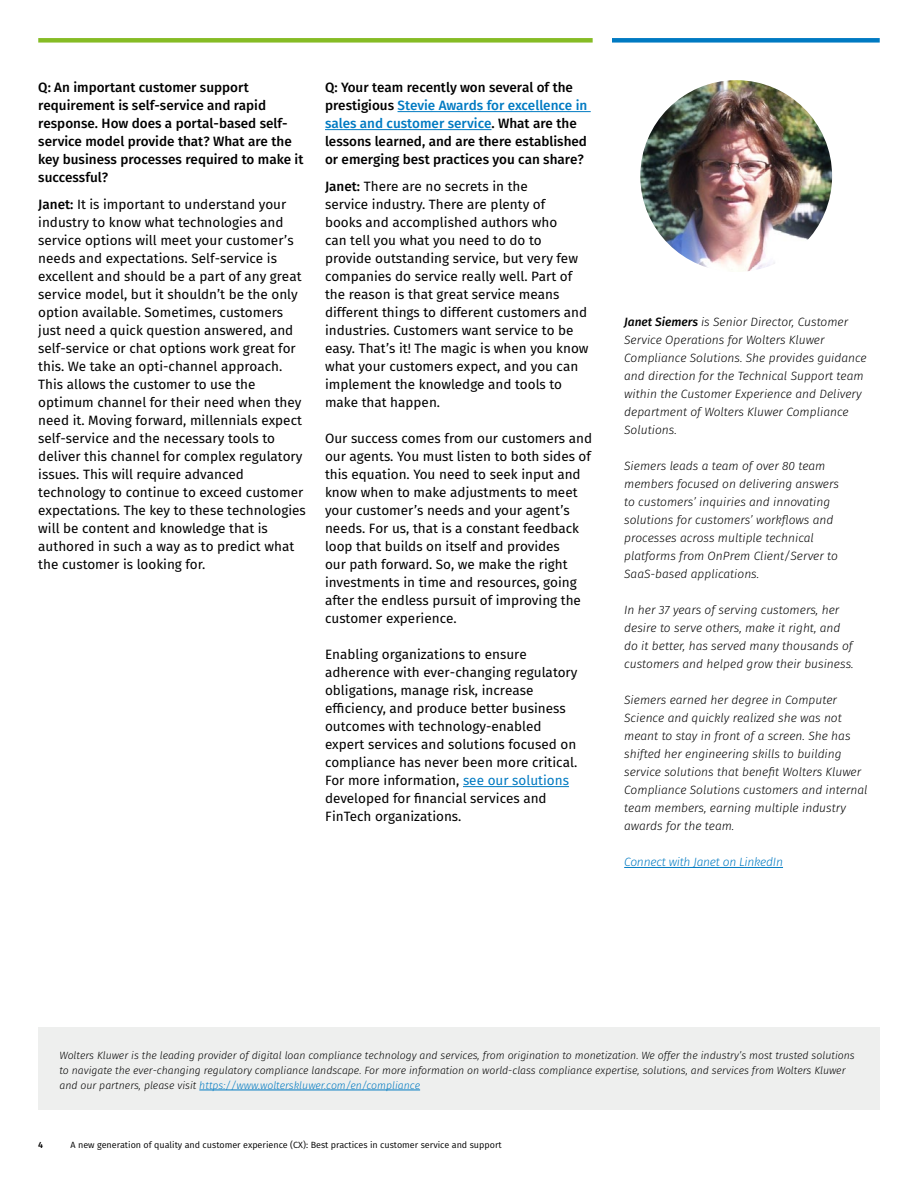
<style>
.page{position:relative;width:918px;height:1188px;background:#fff}
.page>*{position:absolute;margin:0;border:0;box-sizing:border-box;transform-origin:0 0}
.t1{font:13.5px/18px "Fira Sans";color:#000}
.t2{font:500 13.5px/18px "Fira Sans";color:#000}
.t3{font:italic 300 12px/18px "Fira Sans";color:#000}
.t4{font:italic 300 12px "Fira Sans";letter-spacing:-.02em;color:#007ac2}
.t5{font:italic 300 10.5px/15px "Fira Sans";color:#000}
.t6{font:9px "Fira Sans";color:#000}
.t7{font:500 9px "Fira Sans";color:#000}
.s1{font-weight:500}
.s2{color:#007ac2}
</style>
<div class="page">
<div style="left:612px;top:38px;width:268px;height:5px;background:#007ac2"></div>
<hr style="left:624px;top:867px;width:159px;height:1px;background:#007ac2">
<div style="left:38px;top:38px;width:555px;height:5px;background:#86bc25"></div>
<img style="left:640px;top:80px;width:192px;height:192px;border-radius:96px">
<div style="left:38px;top:1028px;width:842px;height:82px;background:#eeefee"></div>
<hr style="left:199px;top:1090px;width:221px;height:1px;background:#007ac2">
<hr style="left:398px;top:111px;width:193px;height:1px;background:#007ac2">
<hr style="left:325px;top:129px;width:167px;height:1px;background:#007ac2">
<hr style="left:463px;top:786px;width:106px;height:1px;background:#007ac2">
<p class="t2" style="left:38px;top:78px;width:267px">Q: An important customer support requirement is self-service and rapid response. How does a portal-based self&shy;service model provide that? What are the key business processes required to make it successful?</p>
<p class="t1" style="left:38px;top:195px;width:269px"><span class="s1">Janet:</span> It is important to understand your industry to know what technologies and service options will meet your customer’s needs and expectations. Self-service is excellent and should be a part of any great service model, but it shouldn’t be the only option available. Sometimes, customers just need a quick question answered, and self-service or chat options work great for this. We take an opti-channel approach.<br>This allows the customer to use the optimum channel for their need when they need it. Moving forward, millennials expect self-service and the necessary tools to deliver this channel for complex regulatory issues. This will require advanced technology to continue to exceed customer expectations. The key to these technologies will be content and knowledge that is authored in such a way as to predict what the customer is looking for.</p>
<p class="t2" style="left:325px;top:78px;width:264px">Q: Your team recently won several of the prestigious <span class="s2">Stevie Awards for excellence in sales and customer service</span>. What are the lessons learned, and are there established or emerging best practices you can share?</p>
<p class="t1" style="left:325px;top:177px;width:265px"><span class="s1">Janet:</span> There are no secrets in the<br>service industry. There are plenty of<br>books and accomplished authors who<br>can tell you what you need to do to provide outstanding service, but very few companies do service really well. Part of the reason is that great service means different things to different customers and industries. Customers want service to be easy. That’s it! The magic is when you know what your customers expect, and you can implement the knowledge and tools to make that happen.</p>
<p class="t1" style="left:325px;top:429px;width:269px">Our success comes from our customers and our agents. You must listen to both sides of this equation. You need to seek input and know when to make adjustments to meet your customer’s needs and your agent’s needs. For us, that is a constant feedback loop that builds on itself and provides<br>our path forward. So, we make the right investments in time and resources, going after the endless pursuit of improving the customer experience.</p>
<p class="t1" style="left:325px;top:645px;width:254px">Enabling organizations to ensure adherence with ever-changing regulatory obligations, manage risk, increase efficiency, and produce better business outcomes with technology-enabled expert services and solutions focused on compliance has never been more critical.<br>For more information, <span class="s2">see our solutions </span>developed for financial services and FinTech organizations.</p>
<p class="t3" style="left:624px;top:313px;width:244px"><span class="s1">Janet Siemers</span> is Senior Director, Customer Service Operations for Wolters Kluwer Compliance Solutions. She provides guidance and direction for the Technical Support team within the Customer Experience and Delivery department of Wolters Kluwer Compliance Solutions.</p>
<p class="t3" style="left:624px;top:457px;width:216px">Siemers leads a team of over 80 team members focused on delivering answers to customers’ inquiries and innovating solutions for customers’ workflows and processes across multiple technical platforms from OnPrem Client/Server to SaaS-based applications.</p>
<p class="t3" style="left:624px;top:601px;width:231px">In her 37 years of serving customers, her desire to serve others, make it right, and do it better, has served many thousands of customers and helped grow their business.</p>
<p class="t3" style="left:624px;top:691px;width:245px">Siemers earned her degree in Computer Science and quickly realized she was not meant to stay in front of a screen. She has shifted her engineering skills to building service solutions that benefit Wolters Kluwer Compliance Solutions customers and internal team members, earning multiple industry awards for the team.</p>
<p class="t4" style="left:624px;top:854px;width:160px">Connect with Janet on LinkedIn</p>
<p class="t5" style="left:60px;top:1048px;width:797px">Wolters Kluwer is the leading provider of digital loan compliance technology and services, from origination to monetization. We offer the industry’s most trusted solutions to navigate the ever-changing regulatory compliance landscape. For more information on world-class compliance expertise, solutions, and services from Wolters Kluwer and our partners, please visit <span class="s2">https://www.wolterskluwer.com/en/compliance</span></p>
<p class="t7" style="left:38px;top:1138px;width:6px">4</p>
<p class="t6" style="left:71px;top:1138px;width:433px">A new generation of quality and customer experience (CX): Best practices in customer service and support</p>
</div>
